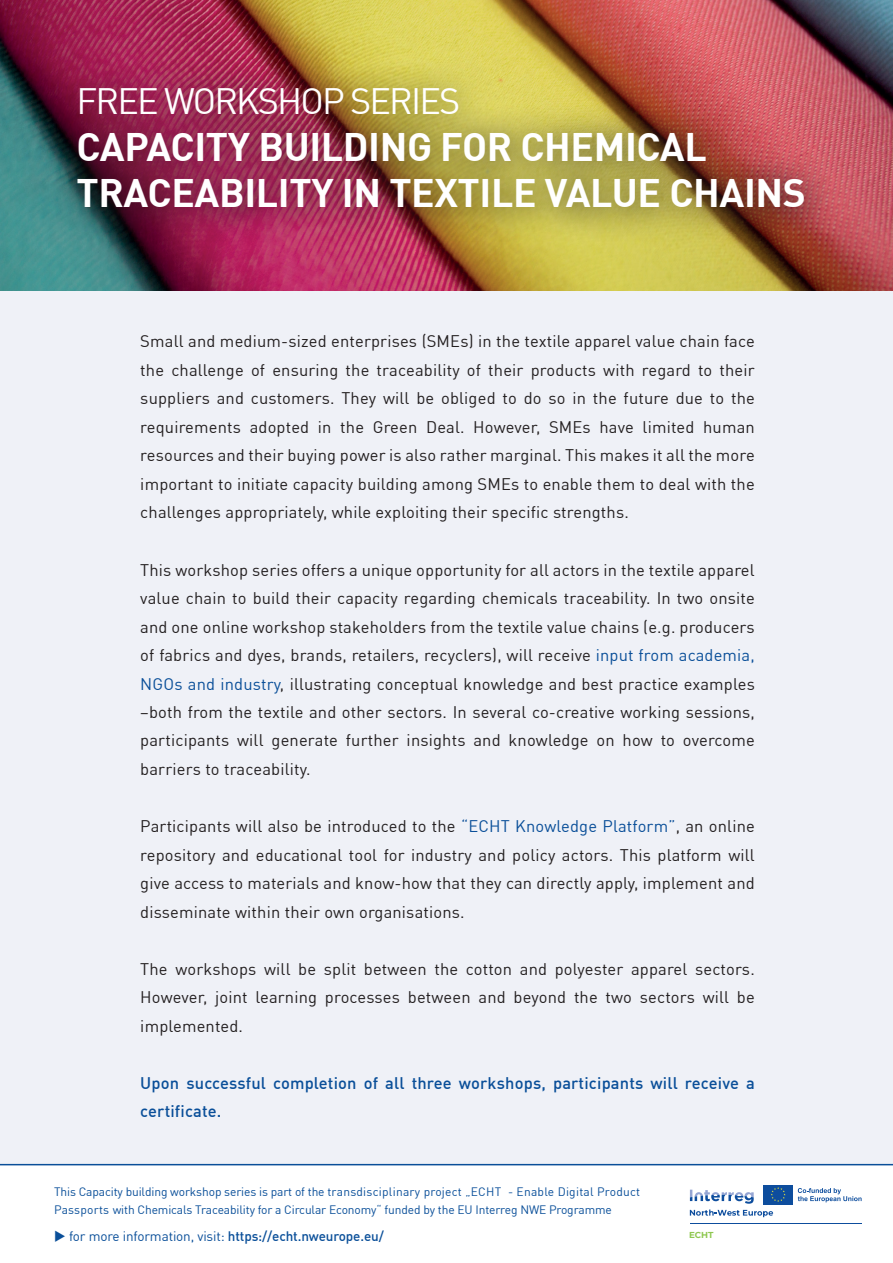
<style>
.page{position:relative;width:893px;height:1263px;background:#fff}
.page>*{position:absolute;margin:0;border:0;box-sizing:border-box;transform-origin:0 0}
.t1{font:700 39px/46.8px "HDADIN Office";color:#fff}
.t2{font:36px "HDADIN Office";letter-spacing:-.04em;color:#fff}
.t3{font:16.5px/28.5px "HDADIN Office";letter-spacing:.02em;color:#231f20;text-align:justify}
.t4{font:500 16.5px/28.5px "HDADIN Office";letter-spacing:.02em;color:#0a4f99}
.t5{font:13.5px "HDADIN Office";color:#0a4f99}
.t6{font:12px/18px "HDADIN Office";color:#0a4f99}
.t7{font:100 8.7px "Montserrat";color:#8fc851}
.s1{color:#0a4f99}
.s2{font-weight:500}
</style>
<div class="page">
<div style="left:0;top:162px;width:893px;height:1003px;background:#eff1f7"></div>
<hr style="left:0;top:1164px;width:893px;height:1px;background:#0a4f99">
<img style="left:0;top:0;width:893px;height:290px">
<img style="left:50px;top:58px;width:788px;height:185px">
<hr style="left:690px;top:1223px;width:171px;height:1px;background:#0d4d9d">
<div style="left:763px;top:1185px;width:30px;height:19px;background:#0d4d9d"></div>
<svg style="left:690px;top:1187px;width:96px;height:30px"></svg>
<svg style="left:798px;top:1188px;width:64px;height:14px"></svg>
<h2 class="t2" style="left:77px;top:78px;width:385px">FREE WORKSHOP SERIES</h2>
<h1 class="t1" style="left:77px;top:121px;width:730px">CAPACITY BUILDING FOR CHEMICAL<br>TRACEABILITY IN TEXTILE VALUE CHAINS</h1>
<p class="t3" style="left:140px;top:327px;width:616px">Small and medium-sized enterprises (SMEs) in the textile apparel value chain face the challenge of ensuring the traceability of their products with regard to their suppliers and customers. They will be obliged to do so in the future due to the requirements adopted in the Green Deal. However, SMEs have limited human resources and their buying power is also rather marginal. This makes it all the more important to initiate capacity building among SMEs to enable them to deal with the challenges appropriately, while exploiting their specific strengths.</p>
<p class="t3" style="left:140px;top:555px;width:616px">This workshop series offers a unique opportunity for all actors in the textile apparel value chain to build their capacity regarding chemicals traceability. In two onsite and one online workshop stakeholders from the textile value chains (e.g. producers of fabrics and dyes, brands, retailers, recyclers), will receive <span class="s1">input from academia, NGOs and industry</span>, illustrating conceptual knowledge and best practice examples –both from the textile and other sectors. In several co-creative working sessions, participants will generate further insights and knowledge on how to overcome barriers to traceability.</p>
<p class="t3" style="left:140px;top:811px;width:616px">Participants will also be introduced to the <span class="s1">“ECHT Knowledge Platform”</span>, an online repository and educational tool for industry and policy actors. This platform will give access to materials and know-how that they can directly apply, implement and disseminate within their own organisations.</p>
<p class="t3" style="left:140px;top:954px;width:616px">The workshops will be split between the cotton and polyester apparel sectors.<br>However, joint learning processes between and beyond the two sectors will be implemented.</p>
<p class="t4" style="left:140px;top:1068px;width:616px">Upon successful completion of all three workshops, participants will receive a certificate.</p>
<p class="t6" style="left:54px;top:1182px;width:588px">This Capacity building workshop series is part of the transdisciplinary project „ECHT - Enable Digital Product<br>Passports with Chemicals Traceability for a Circular Economy“ funded by the EU Interreg NWE Programme</p>
<p class="t5" style="left:54px;top:1227px;width:331px">◆ for more information, visit: <span class="s2">https://echt.nweurope.eu/</span></p>
<p class="t7" style="left:689px;top:1229px;width:26px">ECHT</p>
</div>
